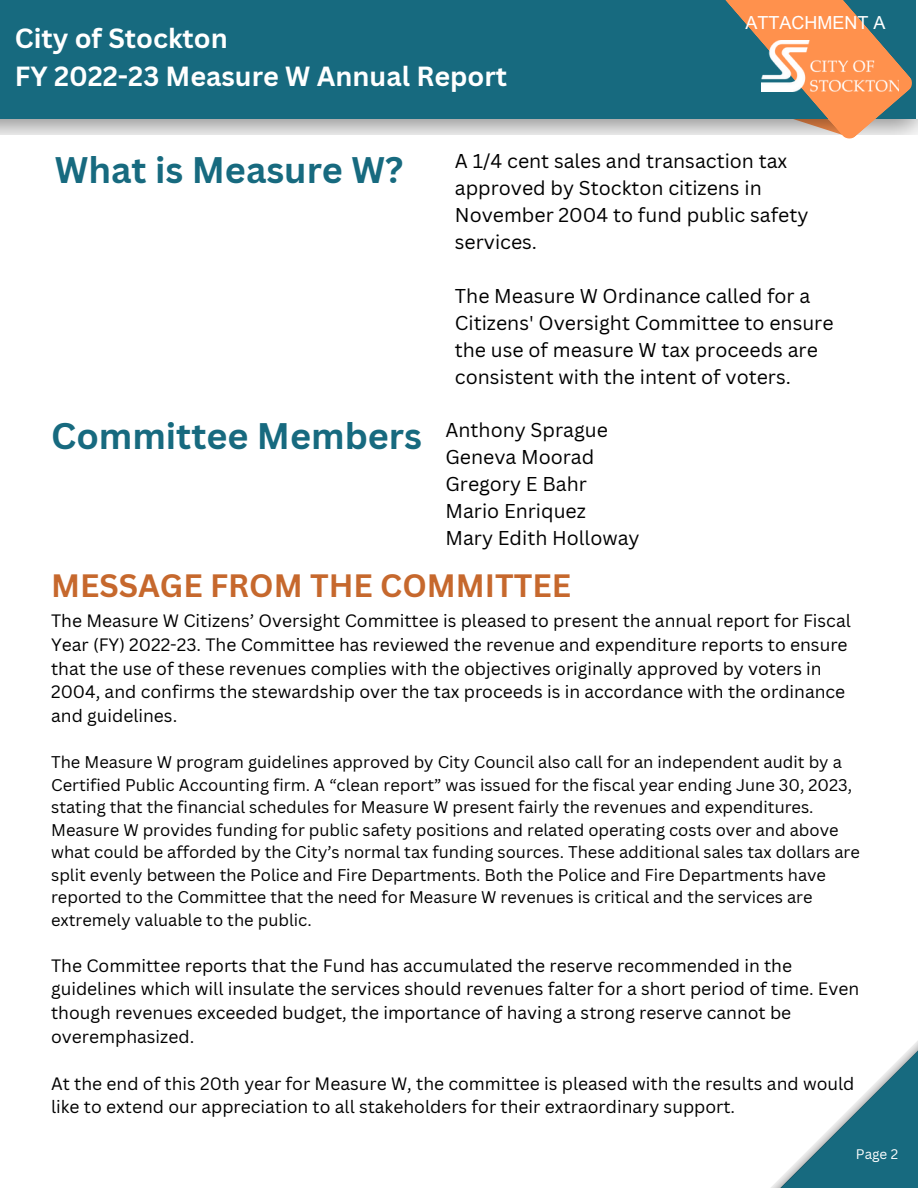
<style>
.page{position:relative;width:918px;height:1188px;background:#fff}
.page>*{position:absolute;margin:0;border:0;box-sizing:border-box;transform-origin:0 0}
.t1{font:700 36px "Canva Sans";color:#176a7f}
.t2{font:700 31.5px "Canva Sans";color:#c6682d}
.t3{font:700 27px/37.2px "Canva Sans";color:#fff}
.t4{font:19.5px/27px "Canva Sans";color:#000}
.t5{font:18px "Arial";color:#fff}
.t6{font:17.4px/23.7px "Canva Sans";color:#000}
.t7{font:16.5px/22.5px "Canva Sans";color:#000}
.t8{font:13.5px "Canva Sans";color:#fff}
</style>
<div class="page">
<div style="left:0;top:0;width:916px;height:119px;background:#176a7f"></div>
<svg style="left:721px;top:0;width:191px;height:139px"></svg>
<img style="left:771px;top:1041px;width:147px;height:147px">
<img style="left:761px;top:40px;width:137px;height:52px">
<p class="t3" style="left:15px;top:19px;width:494px">City of Stockton<br>FY 2022-23 Measure W Annual Report</p>
<p class="t5" style="left:746px;top:10px;width:142px">ATTACHMENT A</p>
<p class="t1" style="left:55px;top:145px;width:350px">What is Measure W?</p>
<h1 class="t4" style="left:455px;top:147px;width:355px">A 1/4 cent sales and transaction tax approved by Stockton citizens in<br>November 2004 to fund public safety services.</h1>
<h4 class="t4" style="left:455px;top:282px;width:380px">The Measure W Ordinance called for a Citizens' Oversight Committee to ensure the use of measure W tax proceeds are consistent with the intent of voters.</h4>
<h4 class="t1" style="left:51px;top:411px;width:372px">Committee Members</h4>
<h1 class="t4" style="left:445px;top:415px;width:196px">Anthony Sprague<br>Geneva Moorad<br>Gregory E Bahr<br>Mario Enriquez<br>Mary Edith Holloway</h1>
<h4 class="t2" style="left:51px;top:563px;width:521px">MESSAGE FROM THE COMMITTEE</h4>
<h2 class="t6" style="left:51px;top:609px;width:801px">The Measure W Citizens’ Oversight Committee is pleased to present the annual report for Fiscal Year (FY) 2022-23. The Committee has reviewed the revenue and expenditure reports to ensure that the use of these revenues complies with the objectives originally approved by voters in 2004, and confirms the stewardship over the tax proceeds is in accordance with the ordinance and guidelines.</h2>
<h5 class="t7" style="left:51px;top:750px;width:810px">The Measure W program guidelines approved by City Council also call for an independent audit by a Certified Public Accounting firm. A “clean report” was issued for the fiscal year ending June 30, 2023, stating that the financial schedules for Measure W present fairly the revenues and expenditures.<br>Measure W provides funding for public safety positions and related operating costs over and above what could be afforded by the City’s normal tax funding sources. These additional sales tax dollars are split evenly between the Police and Fire Departments. Both the Police and Fire Departments have reported to the Committee that the need for Measure W revenues is critical and the services are extremely valuable to the public.</h5>
<h5 class="t6" style="left:51px;top:953px;width:810px">The Committee reports that the Fund has accumulated the reserve recommended in the guidelines which will insulate the services should revenues falter for a short period of time. Even though revenues exceeded budget, the importance of having a strong reserve cannot be overemphasized.</h5>
<h5 class="t6" style="left:51px;top:1071px;width:805px">At the end of this 20th year for Measure W, the committee is pleased with the results and would like to extend our appreciation to all stakeholders for their extraordinary support.</h5>
<h5 class="t8" style="left:856px;top:1145px;width:44px">Page 2</h5>
</div>
